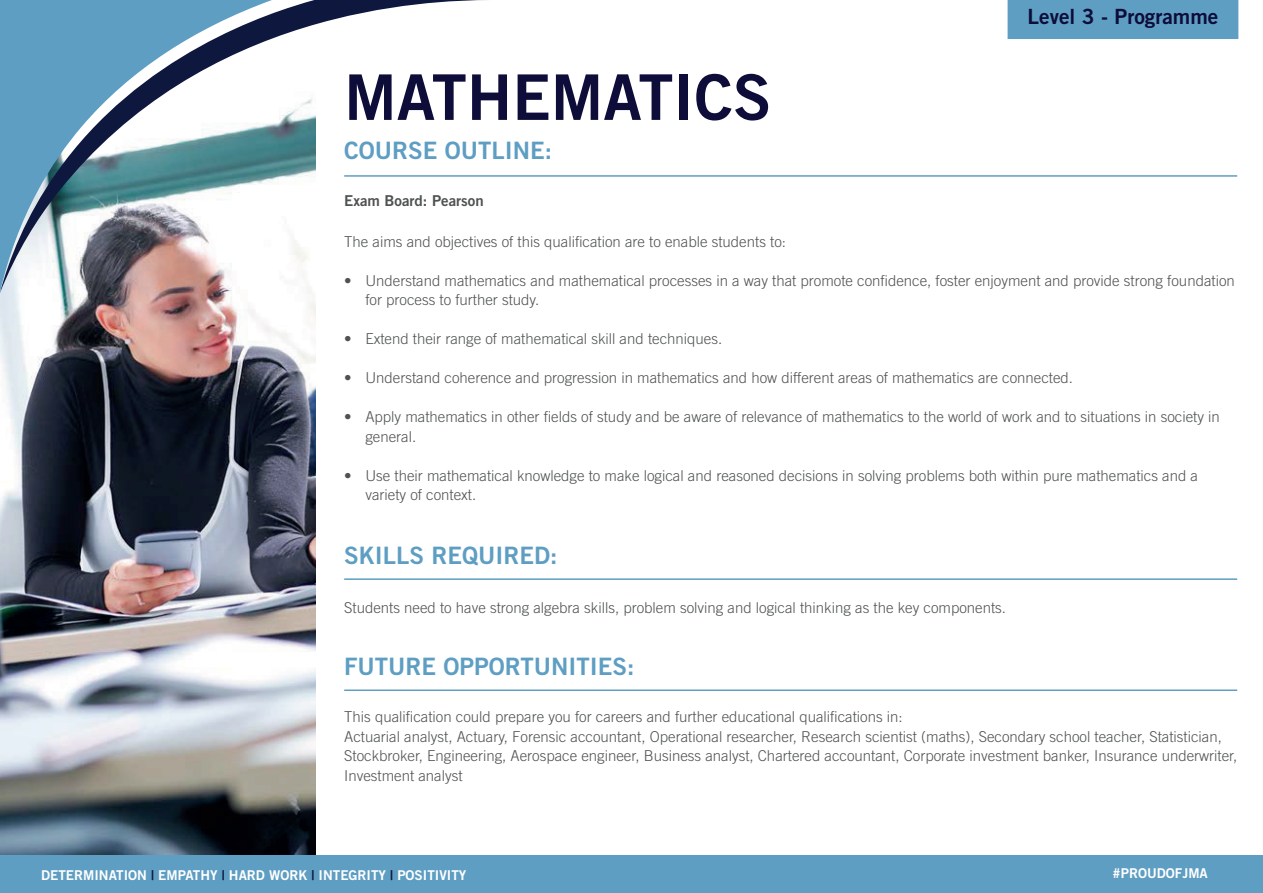
<style>
.page{position:relative;width:1263px;height:893px;background:#fff}
.page>*{position:absolute;margin:0;border:0;box-sizing:border-box;transform-origin:0 0}
.t1{font:63px "Trade Gothic LT Std Bd 2";color:#0e0d39}
.t2{font:24px "Trade Gothic LT Std Bd 2";color:#5e9ec3}
.t3{font:21px "Trade Gothic LT Std Bd 2";color:#0e0d39}
.t4{font:300 15px/19.5px "Trade Gothic LT Std";color:#4f5252}
.t5{font:15px "Trade Gothic LT Std Bd 2";color:#4f5252}
.t6{font:13.5px "Trade Gothic LT Std Bd 2";color:#fff}
.s1{color:#0e173e}
</style>
<div class="page">
<img style="left:0;top:293px;width:315px;height:563px">
<hr style="left:344px;top:175px;width:893px;height:2px;background:#5e9ec3">
<hr style="left:344px;top:578px;width:893px;height:2px;background:#5e9ec3">
<hr style="left:344px;top:689px;width:893px;height:2px;background:#5e9ec3">
<div style="left:1007px;top:0;width:231px;height:39px;background:#5e9ec3"></div>
<svg style="left:272px;top:0;width:219px;height:293px"></svg>
<svg style="left:0;top:0;width:272px;height:293px"></svg>
<div style="left:0;top:856px;width:1263px;height:37px;background:#5e9ec3"></div>
<h3 class="t3" style="left:1028px;top:3px;width:192px">Level 3 - Programme</h3>
<h1 class="t1" style="left:344px;top:58px;width:429px">MATHEMATICS</h1>
<h2 class="t2" style="left:344px;top:135px;width:209px">COURSE OUTLINE:</h2>
<p class="t5" style="left:344px;top:192px;width:141px">Exam Board: Pearson</p>
<p class="t4" style="left:344px;top:232px;width:443px">The aims and objectives of this qualification are to enable students to:</p>
<p class="t4" style="left:365px;top:271px;width:871px;text-indent:-21px">• Understand mathematics and mathematical processes in a way that promote confidence, foster enjoyment and provide strong foundation for process to further study.</p>
<p class="t4" style="left:344px;top:329px;width:379px">• Extend their range of mathematical skill and techniques.</p>
<p class="t4" style="left:344px;top:368px;width:730px">• Understand coherence and progression in mathematics and how different areas of mathematics are connected.</p>
<p class="t4" style="left:365px;top:407px;width:856px;text-indent:-21px">• Apply mathematics in other fields of study and be aware of relevance of mathematics to the world of work and to situations in society in general.</p>
<p class="t4" style="left:365px;top:466px;width:834px;text-indent:-21px">• Use their mathematical knowledge to make logical and reasoned decisions in solving problems both within pure mathematics and a variety of context.</p>
<h2 class="t2" style="left:344px;top:540px;width:215px">SKILLS REQUIRED:</h2>
<p class="t4" style="left:344px;top:597px;width:663px">Students need to have strong algebra skills, problem solving and logical thinking as the key components.</p>
<h2 class="t2" style="left:344px;top:652px;width:292px">FUTURE OPPORTUNITIES:</h2>
<p class="t4" style="left:344px;top:707px;width:895px">This qualification could prepare you for careers and further educational qualifications in:<br>Actuarial analyst, Actuary, Forensic accountant, Operational researcher, Research scientist (maths), Secondary school teacher, Statistician, Stockbroker, Engineering, Aerospace engineer, Business analyst, Chartered accountant, Corporate investment banker, Insurance underwriter, Investment analyst</p>
<p class="t6" style="left:41px;top:866px;width:427px">DETERMINATION <span class="s1">|</span> EMPATHY <span class="s1">|</span> HARD WORK <span class="s1">|</span> INTEGRITY <span class="s1">|</span> POSITIVITY</p>
<p class="t6" style="left:1112px;top:865px;width:97px">#PROUDOFJMA</p>
</div>
